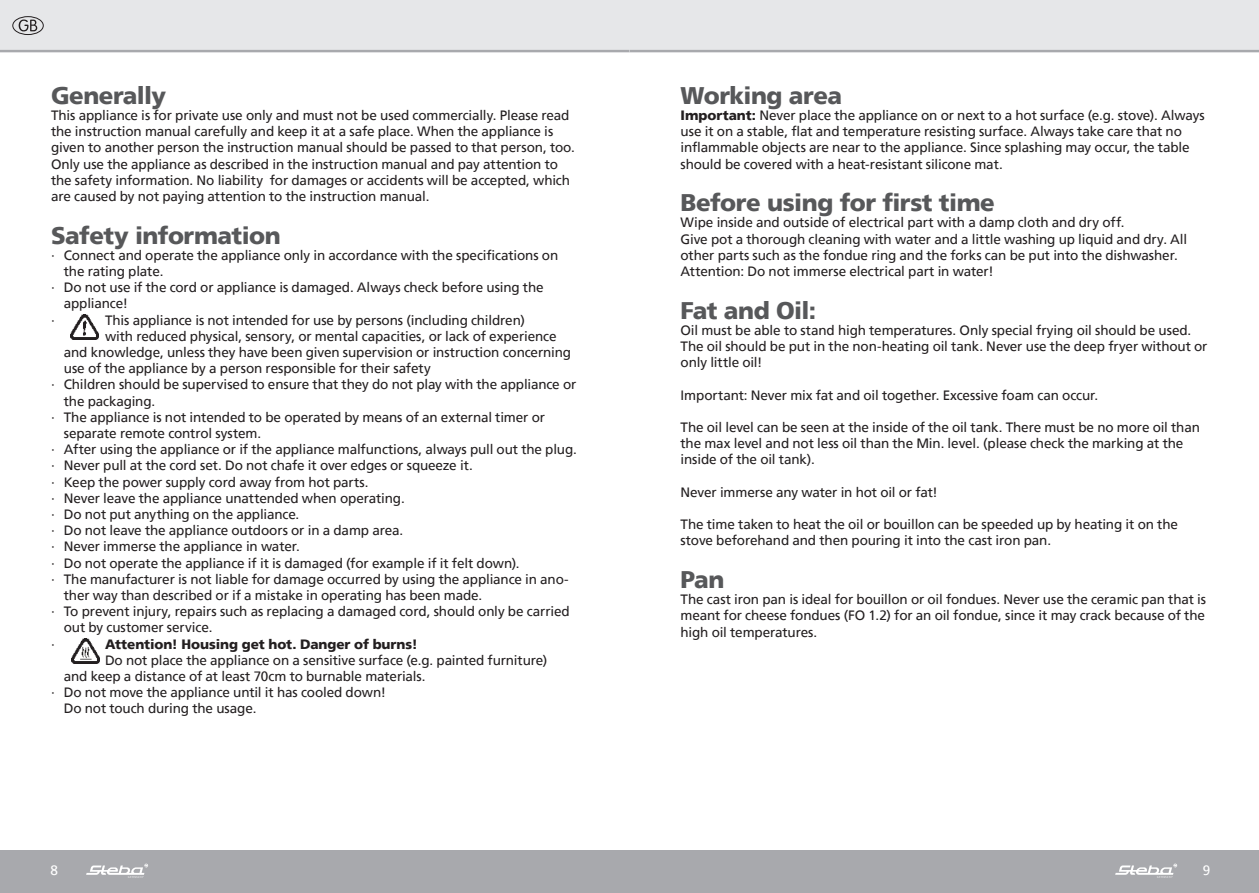
<style>
.page{position:relative;width:1259px;height:893px;background:#fff}
.page>*{position:absolute;margin:0;border:0;box-sizing:border-box;transform-origin:0 0}
.t1{font:900 24px "Frutiger";letter-spacing:-.02em;color:#57585a}
.t2{font:13.5px/16.2px "Frutiger";letter-spacing:-.01em;color:#231f20}
.t3{font:900 13.5px "Frutiger";letter-spacing:-.005em;color:#231f20}
.t4{font:13.5px "Frutiger";color:#fff}
.s1{font-weight:900}
</style>
<div class="page">
<div style="left:0;top:0;width:629px;height:51px;background:#e6e7e9"></div>
<div style="left:0;top:850px;width:629px;height:43px;background:#a8a9ad"></div>
<svg style="left:86px;top:864px;width:62px;height:14px"></svg>
<hr style="left:0;top:50px;width:629px;height:2px;background:#a8a9ad">
<div style="left:629px;top:0;width:630px;height:51px;background:#e6e7e9"></div>
<div style="left:629px;top:850px;width:630px;height:43px;background:#a8a9ad"></div>
<svg style="left:1115px;top:864px;width:62px;height:14px"></svg>
<hr style="left:629px;top:50px;width:630px;height:2px;background:#a8a9ad">
<svg style="left:13px;top:17px;width:30px;height:18px"></svg>
<div style="left:12px;top:16px;width:32px;height:19px;border:1px solid #231f20;border-radius:50%"></div>
<svg style="left:19px;top:20px;width:18px;height:11px"></svg>
<img style="left:71px;top:314px;width:27px;height:25px">
<img style="left:72px;top:638px;width:27px;height:25px">
<h1 class="t1" style="left:51px;top:85px;width:116px">Generally</h1>
<p class="t2" style="left:51px;top:108px;width:525px">This appliance is for private use only and must not be used commercially. Please read the instruction manual carefully and keep it at a safe place. When the appliance is given to another person the instruction manual should be passed to that person, too.<br>Only use the appliance as described in the instruction manual and pay attention to the safety information. No liability for damages or accidents will be accepted, which are caused by not paying attention to the instruction manual.</p>
<h1 class="t1" style="left:51px;top:225px;width:231px">Safety information</h1>
<p class="t2" style="left:51px;top:247px;width:509px">∙ Connect and operate the appliance only in accordance with the specifications on</p>
<p class="t2" style="left:64px;top:264px;width:101px">the rating plate.</p>
<p class="t2" style="left:51px;top:279px;width:494px">∙ Do not use if the cord or appliance is damaged. Always check before using the</p>
<p class="t2" style="left:64px;top:297px;width:66px">appliance!</p>
<p class="t2" style="left:51px;top:312px;width:5px">∙</p>
<p class="t2" style="left:105px;top:313px;width:421px">This appliance is not intended for use by persons (including children)</p>
<p class="t2" style="left:105px;top:329px;width:453px">with reduced physical, sensory, or mental capacities, or lack of experience</p>
<p class="t2" style="left:64px;top:345px;width:509px">and knowledge, unless they have been given supervision or instruction concerning</p>
<p class="t2" style="left:64px;top:361px;width:368px">use of the appliance by a person responsible for their safety</p>
<p class="t2" style="left:51px;top:376px;width:527px">∙ Children should be supervised to ensure that they do not play with the appliance or</p>
<p class="t2" style="left:64px;top:394px;width:93px">the packaging.</p>
<p class="t2" style="left:51px;top:409px;width:495px">∙ The appliance is not intended to be operated by means of an external timer or</p>
<p class="t2" style="left:64px;top:426px;width:199px">separate remote control system.</p>
<p class="t2" style="left:51px;top:441px;width:527px">∙ After using the appliance or if the appliance malfunctions, always pull out the plug.</p>
<p class="t2" style="left:51px;top:457px;width:423px">∙ Never pull at the cord set. Do not chafe it over edges or squeeze it.</p>
<p class="t2" style="left:51px;top:474px;width:319px">∙ Keep the power supply cord away from hot parts.</p>
<p class="t2" style="left:51px;top:490px;width:355px">∙ Never leave the appliance unattended when operating.</p>
<p class="t2" style="left:51px;top:506px;width:250px">∙ Do not put anything on the appliance.</p>
<p class="t2" style="left:51px;top:522px;width:354px">∙ Do not leave the appliance outdoors or in a damp area.</p>
<p class="t2" style="left:51px;top:538px;width:250px">∙ Never immerse the appliance in water.</p>
<p class="t2" style="left:51px;top:555px;width:470px">∙ Do not operate the appliance if it is damaged (for example if it felt down).</p>
<p class="t2" style="left:51px;top:571px;width:519px">∙ The manufacturer is not liable for damage occurred by using the appliance in ano-</p>
<p class="t2" style="left:64px;top:588px;width:420px">ther way than described or if a mistake in operating has been made.</p>
<p class="t2" style="left:51px;top:603px;width:520px">∙ To prevent injury, repairs such as replacing a damaged cord, should only be carried</p>
<p class="t2" style="left:64px;top:621px;width:150px">out by customer service.</p>
<p class="t2" style="left:51px;top:636px;width:5px">∙</p>
<p class="t3" style="left:105px;top:638px;width:314px">Attention! Housing get hot. Danger of burns!</p>
<p class="t2" style="left:105px;top:653px;width:444px">Do not place the appliance on a sensitive surface (e.g. painted furniture)</p>
<p class="t2" style="left:64px;top:669px;width:363px">and keep a distance of at least 70cm to burnable materials.</p>
<p class="t2" style="left:51px;top:684px;width:336px">∙ Do not move the appliance until it has cooled down!</p>
<p class="t2" style="left:64px;top:702px;width:194px">Do not touch during the usage.</p>
<h1 class="t1" style="left:680px;top:85px;width:163px">Working area</h1>
<p class="t2" style="left:680px;top:108px;width:525px"><span class="s1">Important:</span> Never place the appliance on or next to a hot surface (e.g. stove). Always use it on a stable, flat and temperature resisting surface. Always take care that no inflammable objects are near to the appliance. Since splashing may occur, the table should be covered with a heat-resistant silicone mat.</p>
<h1 class="t1" style="left:680px;top:193px;width:316px">Before using for first time</h1>
<p class="t2" style="left:680px;top:216px;width:508px">Wipe inside and outside of electrical part with a damp cloth and dry off.<br>Give pot a thorough cleaning with water and a little washing up liquid and dry. All other parts such as the fondue ring and the forks can be put into the dishwasher.<br>Attention: Do not immerse electrical part in water!</p>
<h1 class="t1" style="left:680px;top:300px;width:137px">Fat and Oil:</h1>
<p class="t2" style="left:680px;top:323px;width:528px">Oil must be able to stand high temperatures. Only special frying oil should be used.<br>The oil should be put in the non-heating oil tank. Never use the deep fryer without or only little oil!</p>
<p class="t2" style="left:680px;top:388px;width:419px">Important: Never mix fat and oil together. Excessive foam can occur.</p>
<p class="t2" style="left:680px;top:420px;width:521px">The oil level can be seen at the inside of the oil tank. There must be no more oil than the max level and not less oil than the Min. level. (please check the marking at the inside of the oil tank).</p>
<p class="t2" style="left:680px;top:485px;width:259px">Never immerse any water in hot oil or fat!</p>
<p class="t2" style="left:680px;top:517px;width:499px">The time taken to heat the oil or bouillon can be speeded up by heating it on the stove beforehand and then pouring it into the cast iron pan.</p>
<h1 class="t1" style="left:680px;top:570px;width:45px">Pan</h1>
<p class="t2" style="left:680px;top:592px;width:527px;text-align:justify">The cast iron pan is ideal for bouillon or oil fondues. Never use the ceramic pan that is meant for cheese fondues (FO 1.2) for an oil fondue, since it may crack because of the high oil temperatures.</p>
<p class="t4" style="left:51px;top:864px;width:9px">8</p>
<p class="t4" style="left:1202px;top:864px;width:9px">9</p>
</div>
